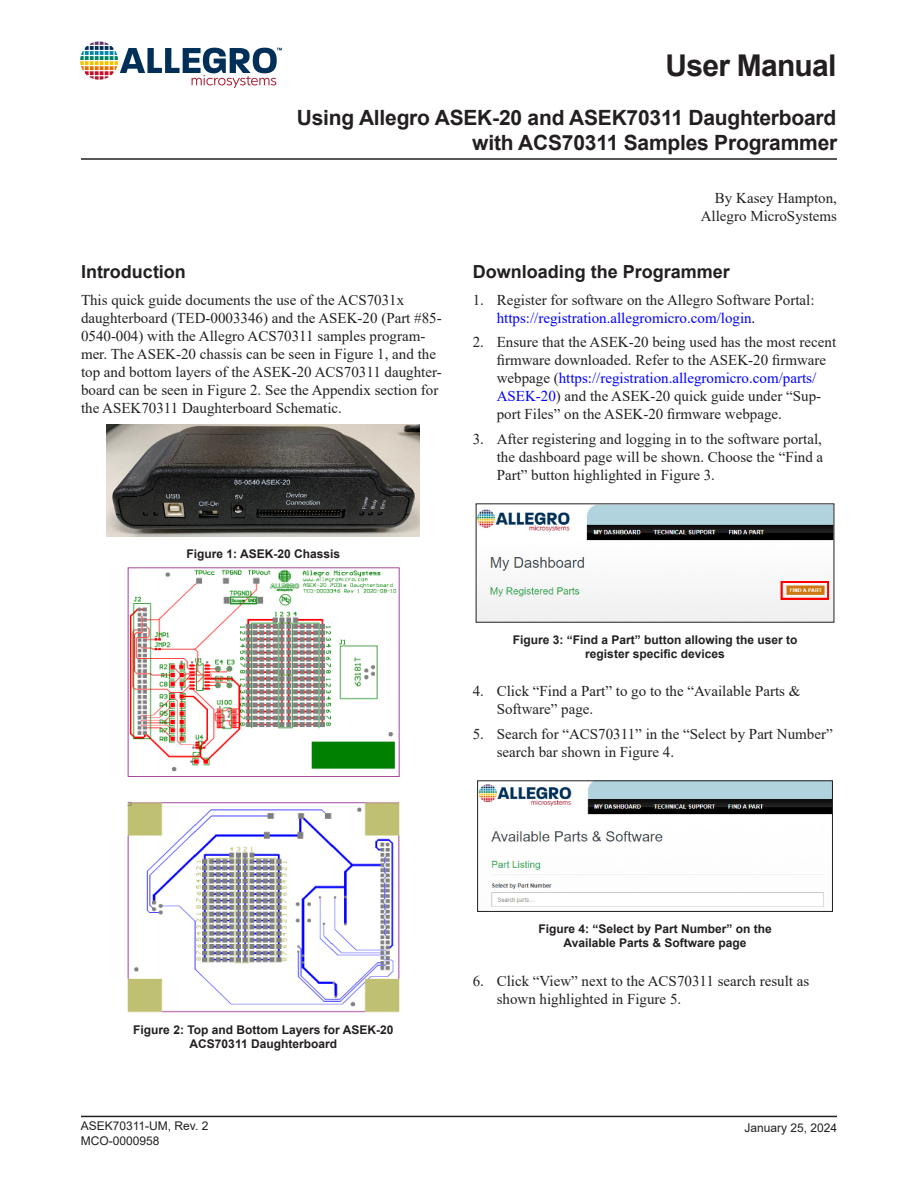
<style>
.page{position:relative;width:918px;height:1188px;background:#fff}
.page>*{position:absolute;margin:0;border:0;box-sizing:border-box;transform-origin:0 0}
.t1{font:700 30px "Arial";letter-spacing:-.025em;color:#231f20}
.Front-DeviceTitle{font:700 21px/25.2px "Arial";letter-spacing:-.01em;color:#231f20;text-align:right}
.Heading_2{font:700 18px "Arial";color:#231f20}
.Normal_-_Follow_Page{font:15px/18px "Times New Roman";color:#231f20}
.t2{font:700 12px/14.4px "Arial";color:#231f20;text-align:center}
.t3{font:12px "Arial";color:#231f20}
.s1{color:#00f}
.s2{color:#000}
</style>
<div class="page">
<hr style="left:81px;top:158px;width:756px;height:2px;background:#231f20">
<hr style="left:81px;top:1116px;width:756px;height:1px;background:#231f20">
<img style="left:81px;top:41px;width:201px;height:46px">
<img style="left:107px;top:425px;width:313px;height:111px">
<img style="left:127px;top:567px;width:273px;height:446px">
<img style="left:478px;top:505px;width:354px;height:116px">
<div style="left:476px;top:503px;width:358px;height:120px;border:1px solid #231f20"></div>
<img style="left:479px;top:782px;width:352px;height:125px">
<div style="left:477px;top:780px;width:356px;height:132px;border:1px solid #231f20"></div>
<p class="t1" style="left:666px;top:44px;width:172px">User Manual</p>
<p class="Front-DeviceTitle" style="left:297px;top:105px;width:542px">Using Allegro ASEK-20 and ASEK70311 Daughterboard with ACS70311 Samples Programmer</p>
<p class="Heading_2" style="left:81px;top:259px;width:106px">Introduction</p>
<p class="Normal_-_Follow_Page" style="left:81px;top:290px;width:362px">This quick guide documents the use of the ACS7031x daughterboard (TED-0003346) and the ASEK-20 (Part #85- 0540-004) with the Allegro ACS70311 samples program&shy;mer. The ASEK-20 chassis can be seen in Figure 1, and the top and bottom layers of the ASEK-20 ACS70311 daughter&shy;board can be seen in Figure 2. See the Appendix section for the ASEK70311 Daughterboard Schematic.</p>
<p class="t2" style="left:187px;top:546px;width:155px">Figure 1: ASEK-20 Chassis</p>
<p class="Normal_-_Follow_Page" style="left:715px;top:188px;width:124px">By Kasey Hampton,</p>
<p class="Normal_-_Follow_Page" style="left:701px;top:206px;width:138px">Allegro MicroSystems</p>
<p class="Heading_2" style="left:473px;top:259px;width:259px">Downloading the Programmer</p>
<p class="Normal_-_Follow_Page" style="left:497px;top:290px;width:319px;text-indent:-24px">1. Register for software on the Allegro Software Portal: <span class="s1">https://registration.allegromicro.com/login</span><span class="s2">.</span></p>
<p class="Normal_-_Follow_Page" style="left:497px;top:333px;width:341px;text-indent:-24px">2. Ensure that the ASEK-20 being used has the most recent firmware downloaded. Refer to the ASEK-20 firmware webpage (<span class="s1">https://registration.allegromicro.com/parts/ ASEK-20</span>) and the ASEK-20 quick guide under “Sup&shy;port Files” on the ASEK-20 firmware webpage.</p>
<p class="Normal_-_Follow_Page" style="left:497px;top:430px;width:328px;text-align:justify;text-indent:-24px">3. After registering and logging in to the software portal, the dashboard page will be shown. Choose the “Find a Part” button highlighted in Figure 3.</p>
<p class="t2" style="left:513px;top:632px;width:286px">Figure 3: “Find a Part” button allowing the user to register specific devices</p>
<p class="Normal_-_Follow_Page" style="left:497px;top:682px;width:305px;text-indent:-24px">4. Click “Find a Part” to go to the “Available Parts &amp;<br>Software” page.</p>
<p class="Normal_-_Follow_Page" style="left:497px;top:725px;width:338px;text-indent:-24px">5. Search for “ACS70311” in the “Select by Part Number” search bar shown in Figure 4.</p>
<p class="t2" style="left:133px;top:1023px;width:262px">Figure 2: Top and Bottom Layers for ASEK-20<br>ACS70311 Daughterboard</p>
<p class="t3" style="left:81px;top:1118px;width:129px">ASEK70311-UM, Rev. 2</p>
<p class="t3" style="left:81px;top:1132px;width:80px">MCO-0000958</p>
<p class="t2" style="left:538px;top:922px;width:235px">Figure 4: “Select by Part Number” on the<br>Available Parts &amp; Software page</p>
<p class="Normal_-_Follow_Page" style="left:497px;top:971px;width:314px;text-indent:-24px">6. Click “View” next to the ACS70311 search result as shown highlighted in Figure 5.</p>
<p class="t3" style="left:744px;top:1119px;width:94px">January 25, 2024</p>
</div>
